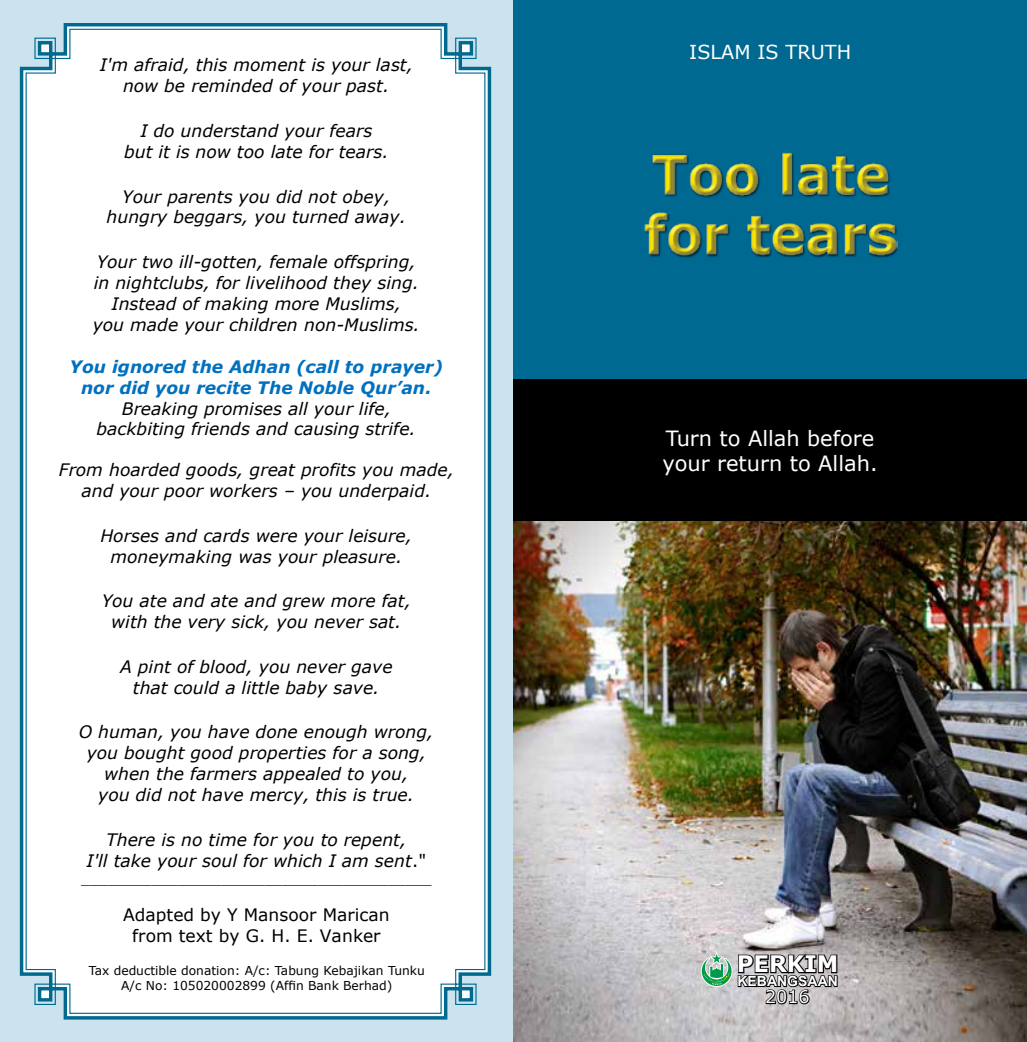
<style>
.page{position:relative;width:1027px;height:1042px;background:#fff}
.page>*{position:absolute;margin:0;border:0;box-sizing:border-box;transform-origin:0 0}
.t1{font:700 22.75px "Verdana";color:#fff}
.t2{font:21px/24.2px "Verdana";color:#fff}
.t3{font:19.25px "Verdana";color:#fff}
.t4{font:17.5px "Verdana";color:#fff}
.t5{font:italic 17.15px/21px "Verdana";color:#000;text-align:center}
.t6{font:italic 700 17.15px/21px "Verdana";color:#0070c0;text-align:center}
.t7{font:17.15px/20.8px "Verdana";color:#000;text-align:center}
.t8{font:700 14px "Arial";color:#fff}
.t9{font:13.83px "Verdana";color:#000}
.t10{font:12.25px/14.7px "Verdana";color:#000;text-align:center}
.s1{font-style:normal}
</style>
<div class="page">
<div style="left:0;top:0;width:513px;height:1042px;background:#cbe3ef"></div>
<svg style="left:19px;top:23px;width:473px;height:997px;background:#76afc5"></svg>
<div style="left:25px;top:28px;width:461px;height:986px;background:#fff"></div>
<div style="left:513px;top:0;width:514px;height:379px;background:#006991"></div>
<img style="left:513px;top:521px;width:514px;height:521px">
<div style="left:513px;top:379px;width:514px;height:142px;background:#000"></div>
<svg style="left:700px;top:947px;width:138px;height:65px;background:#888c8a"></svg>
<div style="left:645px;top:152px;width:254px;height:106px;background:#000;opacity:.75"></div>
<img style="left:645px;top:152px;width:252px;height:103px">
<p class="t5" style="left:100px;top:55px;width:315px">I'm afraid, this moment is your last, now be reminded of your past.</p>
<p class="t5" style="left:124px;top:120px;width:266px">I do understand your fears but it is now too late for tears.</p>
<p class="t5" style="left:106px;top:186px;width:301px">Your parents you did not obey, hungry beggars, you turned away.</p>
<p class="t5" style="left:93px;top:251px;width:328px">Your two ill-gotten, female offspring, in nightclubs, for livelihood they sing.<br>Instead of making more Muslims,<br>you made your children non-Muslims.</p>
<p class="t6" style="left:70px;top:355px;width:375px">You ignored the Adhan (call to prayer) nor did you recite The Noble Qur’an.</p>
<p class="t5" style="left:97px;top:398px;width:321px">Breaking promises all your life, backbiting friends and causing strife.</p>
<p class="t5" style="left:59px;top:459px;width:397px">From hoarded goods, great profits you made, and your poor workers – you underpaid.</p>
<p class="t5" style="left:100px;top:525px;width:313px">Horses and cards were your leisure, moneymaking was your pleasure.</p>
<p class="t5" style="left:102px;top:590px;width:311px">You ate and ate and grew more fat, with the very sick, you never sat.</p>
<p class="t5" style="left:120px;top:656px;width:274px">A pint of blood, you never gave that could a little baby save.</p>
<p class="t5" style="left:79px;top:721px;width:356px">O human, you have done enough wrong, you bought good properties for a song, when the farmers appealed to you,<br>you did not have mercy, this is true.</p>
<p class="t5" style="left:86px;top:829px;width:341px">There is no time for you to repent,<br>I'll take your soul for which I am sent<span class="s1">."</span></p>
<p class="t9" style="left:81px;top:869px;width:352px">________________________________________</p>
<p class="t7" style="left:123px;top:904px;width:268px">Adapted by Y Mansoor Marican from text by G. H. E. Vanker</p>
<p class="t10" style="left:89px;top:963px;width:338px">Tax deductible donation: A/c: Tabung Kebajikan Tunku<br>A/c No: 105020002899 (Affin Bank Berhad)</p>
<p class="t3" style="left:689px;top:39px;width:163px">ISLAM IS TRUTH</p>
<p class="t2" style="left:662px;top:426px;width:217px">Turn to Allah before your return to Allah.</p>
<h1 class="t1" style="left:737px;top:948px;width:103px">PERKIM</h1>
<p class="t8" style="left:737px;top:972px;width:102px">KEBANGSAAN</p>
<p class="t4" style="left:765px;top:985px;width:46px">2016</p>
</div>
